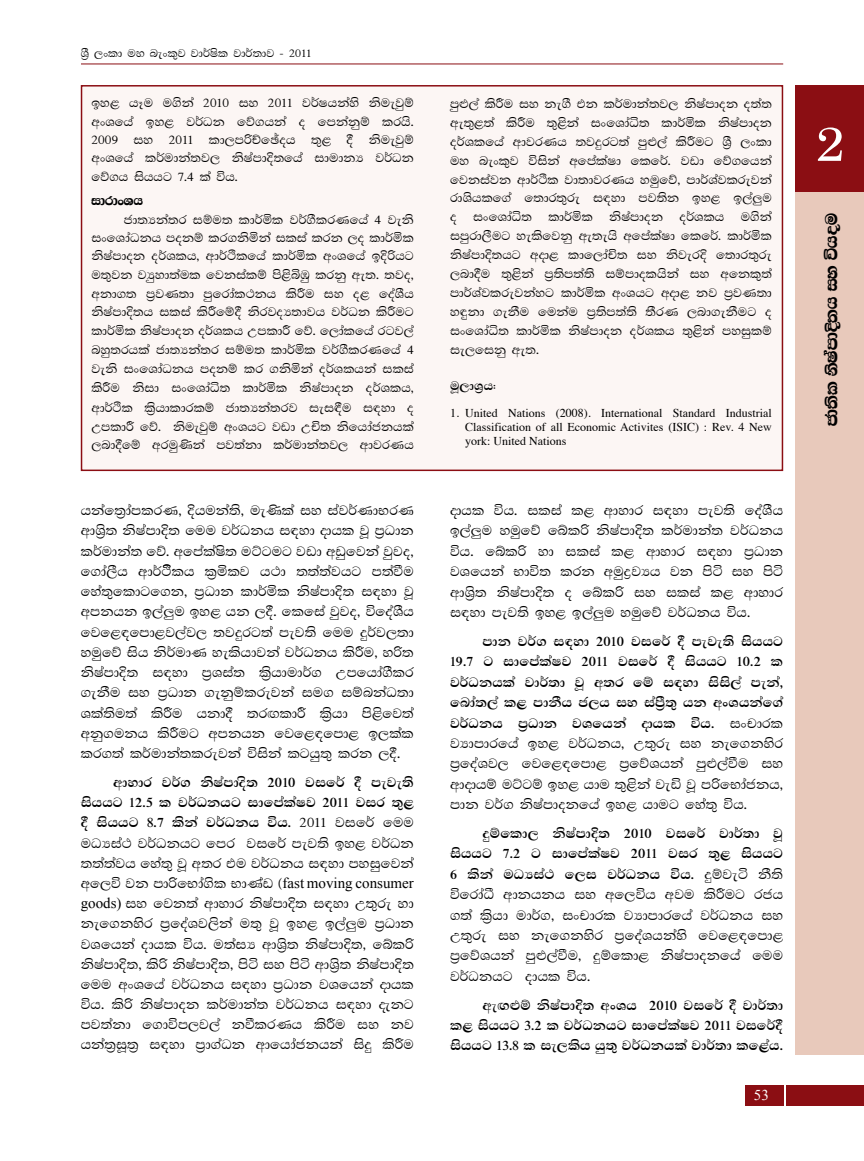
<style>
.page{position:relative;width:864px;height:1161px;background:#fff}
.page>*{position:absolute;margin:0;border:0;box-sizing:border-box;transform-origin:0 0}
.t1{font:55.2px "FM Bindumathix";color:#fff;scale:1.09 1}
.t2{font:18px "FM Samanthax";color:#000}
.t3{font:16.5px/20.1px "Abhaya";color:#000}
.t4{font:700 16.5px/20.4px "Abhaya";color:#000}
.t5{font:15px/18.9px "Abhaya";color:#000}
.t6{font:700 15px "Abhaya";color:#000}
.t7{font:15px "Times New Roman";color:#fff}
.t8{font:13.5px "Abhaya";color:#000}
.t9{font:13.5px "FM Samanthax";color:#000}
.t10{font:12px/14.4px "Times";color:#000;text-align:justify}
.s1{font-weight:700}
.s2{font-family:"Times New Roman";font-size:15px}
.s3{font-weight:400}
</style>
<div class="page">
<hr style="left:81px;top:64px;width:702px;height:1px;background:#8b0e13">
<div style="left:795px;top:191px;width:69px;height:864px;background:#e8c9bb"></div>
<div style="left:795px;top:85px;width:69px;height:106px;background:#8b0e13"></div>
<div style="left:745px;top:1085px;width:38px;height:20px;background:#8b0e13"></div>
<div style="left:787px;top:1085px;width:77px;height:20px;background:#8b0e13"></div>
<div style="left:81px;top:85px;width:702px;height:386px;background:#fcf6f4;border:2px solid #8b0e13"></div>
<p class="t8" style="left:81px;top:46px;width:232px">YS%,xld uy nexl=j jdr®Isl jdr®;dj - 2011</p>
<p class="t5" style="left:91px;top:94px;width:329px;line-height:18.3px">by&lt; hEu u.ska 2010 iy 2011 jr®Ihkays ksuejqï wxYfha by&lt; jr®Ok fõ.hka o fmkakqï lrhs' 2009 iy 2011 ld,m˙Éf√oh ;=&lt; ° ksuejqï wxYfha lr®udka;j, ksIamd†;fha idudkH jr®Ok fõ.h ishhg 7'4 la úh'</p>
<p class="t9" style="left:91px;top:194px;width:53px">idrdxYh</p>
<p class="t5" style="left:91px;top:210px;width:332px;text-indent:32px">cd;Hka;r iïu; ldr®ñl jr®.SlrKfha 4 jeks ixfYdaOkh mokï lr.ksñka ilia lrk ,o ldr®ñl ksIamdok or®Ylh" wdr®:ßlfha ldr®ñl wxYfha b†˙hg u;=jk jHqyd;aul fjkialï ms&lt;sìUqlrkqwe;' ;jo" wkd.; m%jK;d mqfrdal:kh ls¯u iy o&lt; foaYSh ksIamd†;h ilia ls¯fï° ksrjoH;djh jr®Ok ls¯ug ldr®ñl ksIamdok or®Ylh Wmld¯ fõ' f,dalfha rgj,a nyq;rhla cd;Hka;r iïu; ldr®ñl jr®.SlrKfha 4 jeksixfYdaOkh mokï lr .ksñka or®Ylhka ilia ls¯u ksid ixfYdaê; ldr®ñl ksIamdok or®Ylh" wdr®:ßl l%shdldrlï cd;Hka;rj iei£u i|yd o Wmld¯ fõ' ksuejqï wxYhg jvd WÑ; ksfhdackhla ,nd°fï wruq◊ka mj;akd lr®udka;j, wdjrKh</p>
<p class="t3" style="left:81px;top:501px;width:344px">hkaf;%damlrK" †huka;s" ue◊la iy iajr®KdNrK wdY%s; ksIamd†; fuu jr®Okh i|yd ∞hl jQm%Odk lr®udka; fõ' wfmalaIs; uÜgug jvd wvqfjka jqjo" f.da,Sh wdr®:ßlh l%ñlj h:d ;;a;ajhg m;aùu fya;=fldgf.k" m%Odk ldr®ñl ksIamd†; i|yd jQ wmkhk b,aÆu by&lt; hk ,°' flfia jqjo" úfoaYSh fjf&lt;|fmd&lt;j,aj, ;j≥rg;a mej;sfuu ≥r®j,;d yuqfõ ish ksr®udK yelshdjka jr®Okh ls¯u" y˙; ksIamd†; i|yd m%Yia; l%shdudr®. Wmfhda.Slr .ekSu iy m%Odk .ekqïlrejka iu. iïnkaO;d Yla;su;a ls¯u hkd° ;rÛld¯ l%shd ms&lt;sfj;a wkq.ukh ls¯ug wmkhk fjf&lt;|fmd&lt; b,lal lr.;a lr®udka;lrejka úiska lghq;=lrk ,°'</p>
<p class="t3" style="left:81px;top:772px;width:344px;text-indent:32px"><span class="s1">wdydr jr®. ksIamdos; 2010 jifr® ° meje;s ishhg 12'5 l jr®Okhg idfmalaIj 2011 jir ;=&lt; ° ishhg 8'7 lska jr®Okh úh'</span> 2011 jifr®fuu uOHia: jr®Okhg fmr jifr®mej;sby&lt; jr®Ok ;;a;ajh fya;=jQw;r tu jr®Okh i|yd myiqfjka wf,ú jk md˙fNda.sl NdKav ^<span class="s2">fast moving consumer goods)</span> iy fjk;a wdydr ksIamd†; i|yd W;=re yd kef.kysr m%foaYj,ska u;= jQby&lt; b,aÆu m%Odk jYfhka odhl úh' u;aiH wdYs%; ksIamd†;" fíl˙ ksIamd†;" ls˙ ksIamd†;" msá iy msá wdY%s; ksIamd†; fuu wxYfha jr®Okh i|yd m%Odk jYfhka ∞hl úh' ls˙ ksIamdok lr®udka; jr®Okh i|yd ±kg mj;akd f.dúm,j,a kùlrKh ls¯u iy kj hka;%iQ;% i|yd m%d.aOk wdfhdackhka is≥ ls¯u</p>
<p class="t5" style="left:450px;top:94px;width:326px">mqΩ,a ls¯u iy ke.Stk lr®udka;j, ksIamdok o;a; we;=&lt;;a ls¯u ;=&lt;ska ixfYdaê; ldr®ñl ksIamdok or®Ylfha wdjrKh ;j≥rg;a mqΩ,a ls¯ug Y%S,xld uy nexl=j úiska wfmalaId flfr®' jvd fõ.fhka fjkiajk wdr®:ßl jd;djrKh yuqfõ" mdr®Yajlrejka rdYshlf.a f;dr;=re i|yd mj;sk by&lt; b,aÆu o ixfYdaê; ldr®ñl ksIamdok or®Ylh u.ska imqrd,Sug yelsfjkqwe;ehswfmalaId flfr®' ldr®ñl ksIamd†;hg w∞&lt; ldf,daÑ; iy ksjer† f;dr;=re ,nd°u ;=&lt;ska m%;sm;a;s iïmdolhska iy wfkl=;a mdr®Yajlrejkayg ldr®ñl wxYhg w∞&lt; kj m%jK;d y∫kd .ekSu fukau m%;sm;a;s;SrK ,nd.ekSug o ixfYdaê; ldr®ñl ksIamdok or®Ylh ;=&lt;ska myiqlï ie,fikqwe;'</p>
<p class="t6" style="left:450px;top:378px;width:48px">uQ,dY%h(</p>
<p class="t10" style="left:465px;top:404px;width:308px;text-indent:-15px">1. United Nations (2008). International Standard Industrial Classification of all Economic Activites (ISIC) : Rev. 4 New york: United Nations</p>
<p class="t3" style="left:450px;top:501px;width:335px;text-align:justify">∞hl úh' ilia l&lt; wdydr i|yd mej;sfoaYSh b,aÆu yuqfõ fíl˙ ksIamd†; lr®udka; jr®Okh úh' fíl˙ yd ilia l&lt; wdydr i|yd m%Odk jYfhka Ndú; lrk wuqøjHh jk msá iy msá wdY%s; ksIamd†; o fíl˙ iy ilia l&lt; wdydr i|yd mej;sby&lt; b,aÆu yuqfõ jr®Okh úh'</p>
<p class="t4" style="left:450px;top:631px;width:337px;text-indent:32px">mdk jr®. i|yd 2010 jifr®° meje;sishhg 19'7 g idfmalaIj 2011 jifr® ° ishhg 10'2 l jr®Okhla jdr®;d jQw;r fï i|yd isis,a meka" fnda;,a l&lt; mdkSh c,h iy iam%S;=hk wxYhkaf.a jr®Okh m%Odk jYfhka ∞hl úh' <span class="s3">ixpdrl jHdmdrfha by&lt; jr®Okh" W;=re iy kef.kysr m%foaYj, fjf&lt;|fmd&lt; m%fõYhka mqΩ,aùu iy wd∞hï uÜgï by&lt; hdu ;=&lt;ska jeä jQm˙fNdackh" mdk jr®. ksIamdokfha by&lt; hdug fya;=úh'</span></p>
<p class="t3" style="left:450px;top:823px;width:344px;text-indent:32px"><span class="s1">≥ïfld, ksIamd†; 2010 jifr® jdr®;d jQ ishhg 7'2 g idfmalaIj 2011 jir ;=&lt; ishhg 6 lska uOHia: f,i jr®Okh úh'</span> ≥ïjeá kS;s úfrdaë wdkhkh iy wf,úh wju ls¯ug rch .;a l%shd udr®." ixpdrl jHdmdrfha jr®Okh iy W;=re iy kef.kysr m%foaYhkays fjf&lt;|fmd&lt; m%fõYhka mqΩ,aùu" ≥ïfld&lt; ksIamdokfha fuu jr®Okhg odhl úh'</p>
<p class="t4" style="left:450px;top:995px;width:335px;text-align:justify;text-indent:32px">weÛΩï ksIamd†; wxYh 2010 jifr®° jdr®;d l&lt; ishhg 3'2 l jr®Okhg idfmalaIj 2011 jifr®° ishhg 13'8 l ie,lsh hq;=jr®Okhla jdr®;d lf&lt;ah'</p>
<p class="t7" style="left:754px;top:1084px;width:16px">53</p>
<h1 class="t1" style="left:816px;top:118px;width:27px">2</h1>
<p class="t2" style="left:822px;top:426px;width:214px;rotate:-90deg">cd;sl ksIamdÈ;h iy úhou</p>
</div>
